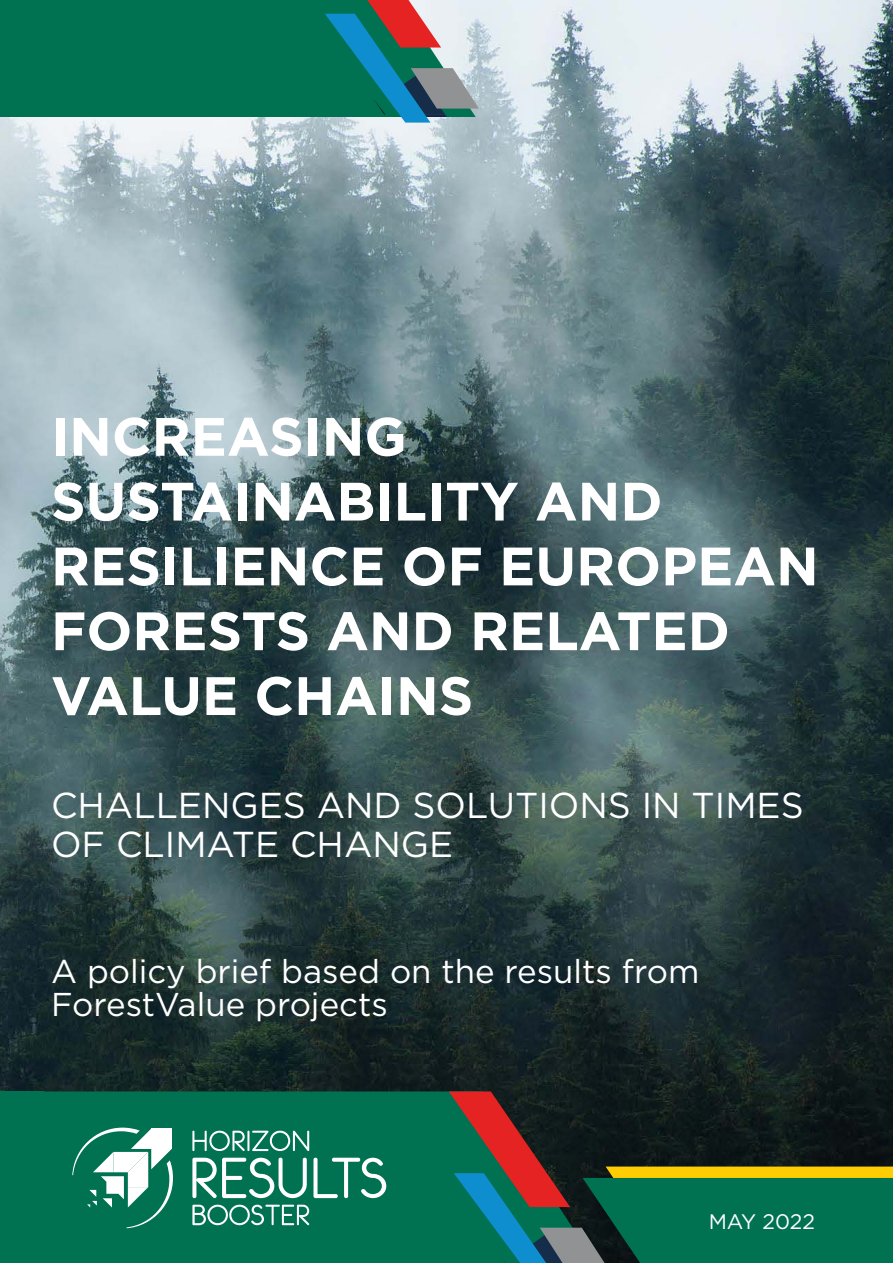
<style>
.page{position:relative;width:893px;height:1263px;background:#fff}
.page>*{position:absolute;margin:0;border:0;box-sizing:border-box;transform-origin:0 0}
.t1{font:700 54px/64.8px "Gotham";color:#fff}
.t2{font:36px/39px "Gotham";color:#fff}
.t3{font:33px/33px "Gotham";color:#fff}
.t4{font:21px "Gotham";color:#fff}
</style>
<div class="page">
<img style="left:0;top:0;width:893px;height:1091px">
<div style="left:44px;top:1091px;width:382px;height:172px;background:#007252"></div>
<div style="left:0;top:0;width:320px;height:117px;background:#007252"></div>
<svg style="left:320px;top:0;width:159px;height:123px;background:#5c8b8b"></svg>
<div style="left:0;top:1091px;width:44px;height:172px;background:#007252"></div>
<svg style="left:426px;top:1091px;width:467px;height:172px;background:#214e3a"></svg>
<svg style="left:192px;top:1131px;width:53px;height:20px"></svg>
<hr style="left:247px;top:1131px;width:2px;height:20px;background:#fff">
<svg style="left:252px;top:1131px;width:57px;height:20px"></svg>
<svg style="left:192px;top:1158px;width:115px;height:40px"></svg>
<svg style="left:313px;top:1158px;width:73px;height:40px"></svg>
<svg style="left:192px;top:1205px;width:117px;height:20px"></svg>
<svg style="left:72px;top:1127px;width:101px;height:101px"></svg>
<p class="t1" style="left:51px;top:404px;width:769px">INCREASING<br>SUSTAINABILITY AND<br>RESILIENCE OF EUROPEAN<br>FORESTS AND RELATED<br>VALUE CHAINS</p>
<p class="t2" style="left:51px;top:785px;width:754px">CHALLENGES AND SOLUTIONS IN TIMES<br>OF CLIMATE CHANGE</p>
<p class="t3" style="left:51px;top:954px;width:650px">A policy brief based on the results from<br>ForestValue projects</p>
<p class="t4" style="left:709px;top:1208px;width:108px">MAY 2022</p>
</div>
